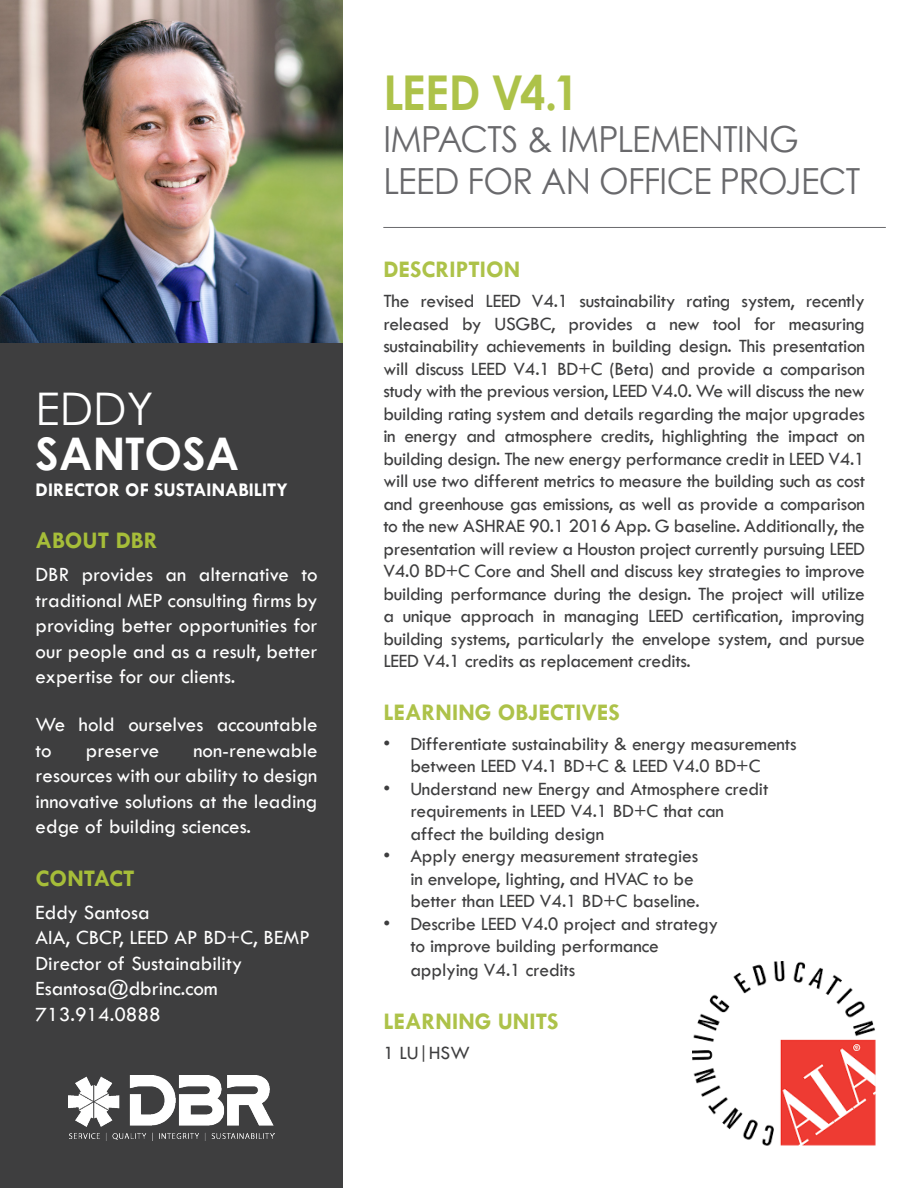
<style>
.page{position:relative;width:918px;height:1188px;background:#fff}
.page>*{position:absolute;margin:0;border:0;box-sizing:border-box;transform-origin:0 0}
.t1{font:700 48px "Century Gothic";letter-spacing:-.02em;color:#adc249;scale:.95 1}
.t2{font:700 45px "Century Gothic";color:#fff}
.t3{font:45px "Century Gothic";color:#fff}
.t4{font:36px/42px "Century Gothic";letter-spacing:-.02em;color:#69696c;scale:.95 1}
.t5{font:700 24px "Tw Cen";color:#adc249}
.t6{font:700 24px "Tw Cen";color:#a6bd39}
.t7{font:21px/25.5px "Tw Cen";color:#fff;text-align:justify}
.t8{font:19.5px/22.5px "Tw Cen";letter-spacing:-.01em;color:#3e3e3f}
.t9{font:700 19.5px "Tw Cen";color:#fff}
</style>
<div class="page">
<div style="left:0;top:0;width:343px;height:1188px;background:#3e3e3f"></div>
<img style="left:68px;top:1075px;width:206px;height:66px">
<hr style="left:383px;top:227px;width:503px;height:1px;background:#69696c">
<img style="left:0;top:0;width:343px;height:343px">
<img style="left:692px;top:962px;width:184px;height:184px">
<p class="t3" style="left:36px;top:377px;width:119px">EDDY</p>
<p class="t2" style="left:36px;top:420px;width:205px">SANTOSA</p>
<p class="t9" style="left:36px;top:478px;width:254px">DIRECTOR OF SUSTAINABILITY</p>
<p class="t6" style="left:36px;top:526px;width:124px">ABOUT DBR</p>
<p class="t7" style="left:36px;top:562px;width:283px">DBR provides an alternative to traditional MEP consulting firms by providing better opportunities for our people and as a result, better expertise for our clients.</p>
<p class="t7" style="left:36px;top:712px;width:283px">We hold ourselves accountable to</p>
<p class="t7" style="left:36px;top:737px;width:283px;text-indent:158px">non-renewable resources with our ability to design innovative solutions at the leading edge of building sciences.</p>
<p class="t6" style="left:36px;top:864px;width:100px">CONTACT</p>
<p class="t7" style="left:36px;top:899px;width:116px">Eddy Santosa</p>
<p class="t7" style="left:36px;top:925px;width:276px">AIA, CBCP, LEED AP BD+C, BEMP</p>
<p class="t7" style="left:36px;top:950px;width:208px">Director of Sustainability</p>
<p class="t7" style="left:36px;top:976px;width:184px">Esantosa@dbrinc.com</p>
<p class="t7" style="left:36px;top:1001px;width:127px">713.914.0888</p>
<p class="t7" style="left:86px;top:737px;width:75px">preserve</p>
<p class="t1" style="left:383px;top:56px;width:207px">LEED V4.1</p>
<p class="t4" style="left:383px;top:117px;width:504px">IMPACTS &amp; IMPLEMENTING<br>LEED FOR AN OFFICE PROJECT</p>
<p class="t5" style="left:383px;top:255px;width:139px">DESCRIPTION</p>
<p class="t8" style="left:383px;top:290px;width:483px;text-align:justify">The revised LEED V4.1 sustainability rating system, recently released by USGBC, provides a new tool for measuring sustainability achievements in building design. This presentation will discuss LEED V4.1 BD+C (Beta) and provide a comparison study with the previous version, LEED V4.0. We will discuss the new building rating system and details regarding the major upgrades in energy and atmosphere credits, highlighting the impact on building design. The new energy performance credit in LEED V4.1 will use two different metrics to measure the building such as cost and greenhouse gas emissions, as well as provide a comparison to the new ASHRAE 90.1 2016 App. G baseline. Additionally, the presentation will review a Houston project currently pursuing LEED V4.0 BD+C Core and Shell and discuss key strategies to improve building performance during the design. The project will utilize a unique approach in managing LEED certification, improving building systems, particularly the envelope system, and pursue LEED V4.1 credits as replacement credits.</p>
<p class="t5" style="left:383px;top:698px;width:238px">LEARNING OBJECTIVES</p>
<p class="t8" style="left:383px;top:732px;width:415px;text-align:center">• Differentiate sustainability &amp; energy measurements between LEED V4.1 BD+C &amp; LEED V4.0 BD+C</p>
<p class="t8" style="left:410px;top:777px;width:359px;text-indent:-27px">• Understand new Energy and Atmosphere credit requirements in LEED V4.1 BD+C that can affect the building design</p>
<p class="t8" style="left:410px;top:845px;width:291px;text-indent:-27px">• Apply energy measurement strategies in envelope, lighting, and HVAC to be better than LEED V4.1 BD+C baseline.</p>
<p class="t8" style="left:410px;top:912px;width:309px;line-height:23.2px;text-indent:-27px">• Describe LEED V4.0 project and strategy to improve building performance applying V4.1 credits</p>
<p class="t5" style="left:383px;top:1007px;width:177px">LEARNING UNITS</p>
<p class="t8" style="left:383px;top:1041px;width:88px">1 LU|HSW</p>
</div>
